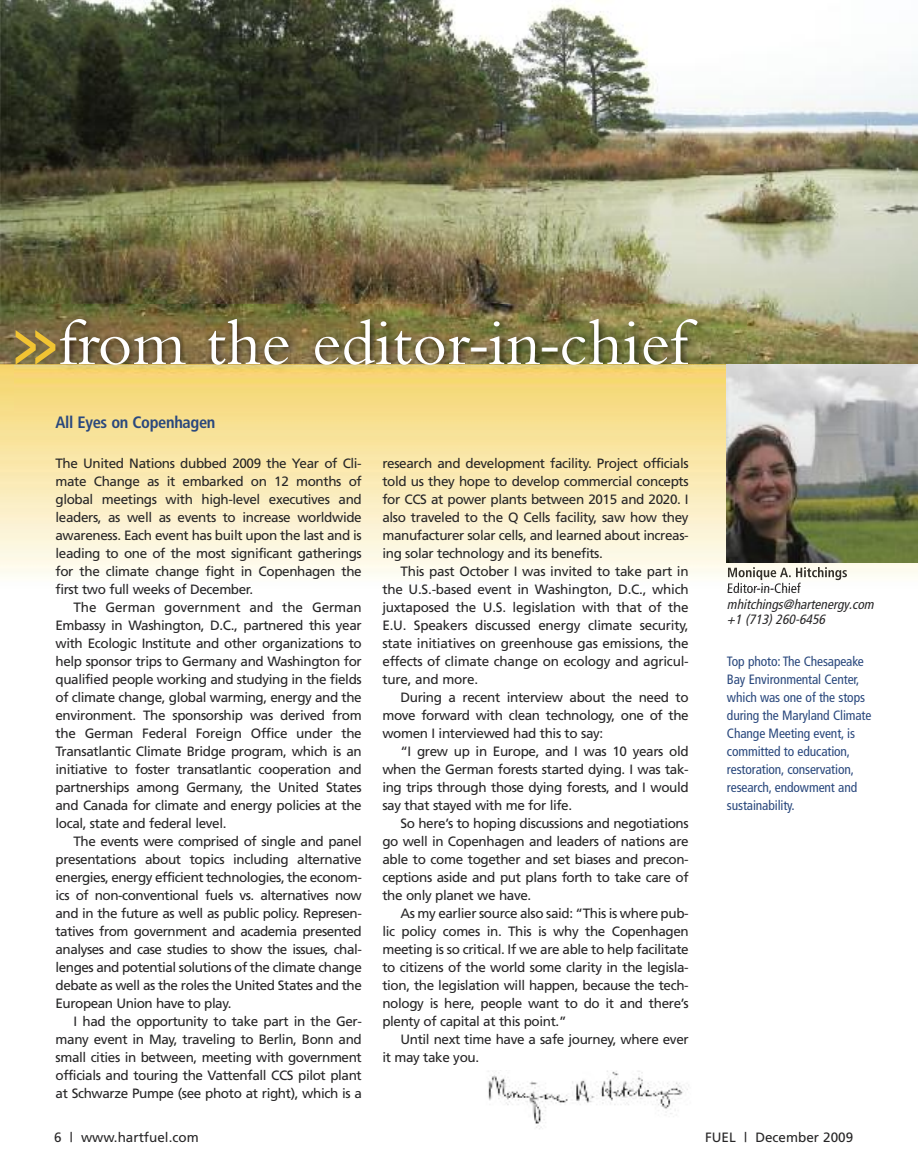
<style>
.page{position:relative;width:918px;height:1175px;background:#fff}
.page>*{position:absolute;margin:0;border:0;box-sizing:border-box;transform-origin:0 0}
.t1{font:66.9px "Bembo";color:#fff}
.t2{font:700 condensed 16.5px "Frutiger";letter-spacing:-.02em;color:#2a487d}
.t3{font:13.5px/18px "Frutiger";letter-spacing:-.03em;color:#272627;text-align:justify}
.t4{font:condensed 13.5px/18px "Frutiger";letter-spacing:-.01em;color:#2a487d}
.t5{font:italic condensed 13.5px/15.8px "Frutiger";color:#272627}
.t6{font:13.5px "Frutiger";color:#272627}
.t7{font:condensed 13.5px "Frutiger";color:#272627}
.s1{font-family:"Frutiger";font-weight:900;font-stretch:condensed;font-size:66.3px;color:#f1c433}
.s2{font-weight:600;font-size:47.1px}
</style>
<div class="page">
<img style="left:0;top:0;width:918px;height:581px">
<img style="left:14px;top:305px;width:732px;height:108px">
<img style="left:16px;top:330px;width:39px;height:34px">
<img style="left:38px;top:364px;width:689px;height:1px">
<img style="left:728px;top:567px;width:119px;height:13px">
<img style="left:728px;top:582px;width:73px;height:7px">
<svg style="left:0;top:364px;width:38px;height:1px"></svg>
<img style="left:488px;top:1070px;width:201px;height:59px">
<img style="left:727px;top:364px;width:191px;height:198px">
<h1 class="t1" style="left:14px;top:320px;width:676px"><span class="s1">&gt;&gt;</span>from the editor<span class="s2">-</span>in<span class="s2">-</span>chief</h1>
<p class="t2" style="left:56px;top:415px;width:162px">All Eyes on Copenhagen</p>
<p class="t3" style="left:55px;top:455px;width:308px">The United Nations dubbed 2009 the Year of Cli&shy;mate Change as it embarked on 12 months of global meetings with high-level executives and leaders, as well as events to increase worldwide awareness. Each event has built upon the last and is leading to one of the most significant gatherings for the climate change fight in Copenhagen the first two full weeks of December.</p>
<p class="t3" style="left:55px;top:599px;width:308px;text-indent:18px">The German government and the German Embassy in Washington, D.C., partnered this year with Ecologic Institute and other organizations to help sponsor trips to Germany and Washington for qualified people working and studying in the fields of climate change, global warming, energy and the environment. The sponsorship was derived from the German Federal Foreign Office under the Transatlantic Climate Bridge program, which is an initiative to foster transatlantic cooperation and partnerships among Germany, the United States and Canada for climate and energy policies at the local, state and federal level.</p>
<p class="t3" style="left:55px;top:833px;width:308px;text-indent:18px">The events were comprised of single and panel presentations about topics including alternative energies, energy efficient technologies, the econom&shy;ics of non-conventional fuels vs. alternatives now and in the future as well as public policy. Represen&shy;tatives from government and academia presented analyses and case studies to show the issues, chal&shy;lenges and potential solutions of the climate change debate as well as the roles the United States and the European Union have to play.</p>
<p class="t3" style="left:56px;top:1013px;width:308px;text-indent:18px">I had the opportunity to take part in the Ger&shy;many event in May, traveling to Berlin, Bonn and small cities in between, meeting with government officials and touring the Vattenfall CCS pilot plant at Schwarze Pumpe (see photo at right), which is a</p>
<p class="t6" style="left:54px;top:1131px;width:146px">6 | www.hartfuel.com</p>
<p class="t3" style="left:382px;top:455px;width:308px">research and development facility. Project officials told us they hope to develop commercial concepts for CCS at power plants between 2015 and 2020. I also traveled to the Q Cells facility, saw how they manufacturer solar cells, and learned about increas&shy;ing solar technology and its benefits.</p>
<p class="t3" style="left:382px;top:563px;width:308px;text-indent:18px">This past October I was invited to take part in the U.S.-based event in Washington, D.C., which juxtaposed the U.S. legislation with that of the E.U. Speakers discussed energy climate security, state initiatives on greenhouse gas emissions, the effects of climate change on ecology and agricul&shy;ture, and more.</p>
<p class="t3" style="left:382px;top:689px;width:308px;text-indent:18px">During a recent interview about the need to move forward with clean technology, one of the women I interviewed had this to say:</p>
<p class="t3" style="left:382px;top:743px;width:308px;text-indent:18px">“I grew up in Europe, and I was 10 years old when the German forests started dying. I was tak&shy;ing trips through those dying forests, and I would say that stayed with me for life.</p>
<p class="t3" style="left:382px;top:815px;width:308px;text-indent:18px">So here’s to hoping discussions and negotiations go well in Copenhagen and leaders of nations are able to come together and set biases and precon&shy;ceptions aside and put plans forth to take care of the only planet we have.</p>
<p class="t3" style="left:382px;top:905px;width:308px;text-indent:18px">As my earlier source also said: “This is where pub&shy;lic policy comes in. This is why the Copenhagen meeting is so critical. If we are able to help facilitate to citizens of the world some clarity in the legisla&shy;tion, the legislation will happen, because the tech&shy;nology is here, people want to do it and there’s plenty of capital at this point.”</p>
<p class="t3" style="left:382px;top:1031px;width:308px;text-indent:18px">Until next time have a safe journey, where ever it may take you.</p>
<p class="t7" style="left:727px;top:583px;width:75px">Editor-in-Chief</p>
<p class="t5" style="left:727px;top:597px;width:151px">mhitchings@hartenergy.com +1 (713) 260-6456</p>
<p class="t4" style="left:727px;top:653px;width:146px">Top photo: The Chesapeake<br>Bay Environmental Center, which was one of the stops during the Maryland Climate<br>Change Meeting event, is committed to education, restoration, conservation, research, endowment and sustainability.</p>
<p class="t6" style="left:705px;top:1131px;width:150px">FUEL | December 2009</p>
</div>
